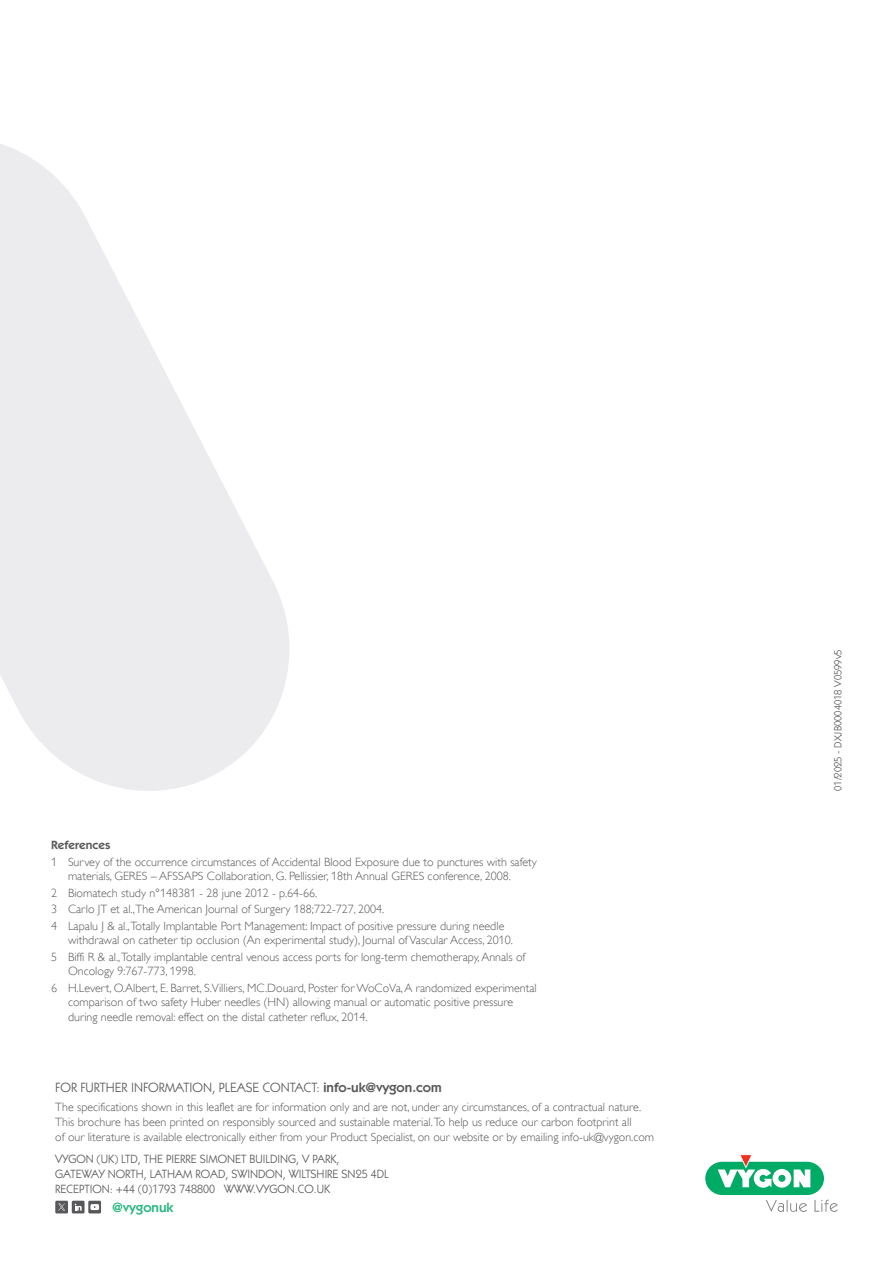
<style>
.page{position:relative;width:893px;height:1263px;background:#fff}
.page>*{position:absolute;margin:0;border:0;box-sizing:border-box;transform-origin:0 0}
.t1{font:13.5px "ITC Kabel Std";color:#57585a}
.t2{font:600 13.5px "ITC Kabel Std";color:#2ab782}
.t3{font:300 12px/14.4px "Gill Alt One";color:#57585a}
.t4{font:12px/15px "ITC Kabel Std";color:#57585a}
.t5{font:600 12px "ITC Kabel Std";color:#57585a}
.t6{font:10.5px "ITC Kabel Std";color:#57585a}
.s1{font-weight:600}
</style>
<div class="page">
<svg style="left:0;top:144px;width:289px;height:647px;fill:#ececee"></svg>
<div style="left:55px;top:1201px;width:13px;height:12px;background:#57585a"></div>
<svg style="left:58px;top:1203px;width:7px;height:7px"></svg>
<div style="left:72px;top:1201px;width:13px;height:12px;background:#57585a"></div>
<svg style="left:75px;top:1204px;width:7px;height:6px"></svg>
<div style="left:88px;top:1201px;width:13px;height:12px;background:#57585a"></div>
<svg style="left:90px;top:1204px;width:9px;height:6px"></svg>
<svg style="left:705px;top:1154px;width:133px;height:58px"></svg>
<p class="t5" style="left:51px;top:838px;width:61px">References</p>
<p class="t3" style="left:68px;top:855px;width:470px;text-indent:-17px">1 Survey of the occurrence circumstances of Accidental Blood Exposure due to punctures with safety materials, GERES – AFSSAPS Collaboration, G. Pellissier, 18th Annual GERES conference, 2008.</p>
<p class="t3" style="left:51px;top:885px;width:268px">2 Biomatech study n°148381 - 28 june 2012 - p.64-66.</p>
<p class="t3" style="left:51px;top:902px;width:335px">3 Carlo JT et al.,The American Journal of Surgery 188;722-727, 2004.</p>
<p class="t3" style="left:68px;top:919px;width:446px;text-indent:-17px">4 Lapalu J &amp; al.,Totally Implantable Port Management: Impact of positive pressure during needle withdrawal on catheter tip occlusion (An experimental study), Journal of Vascular Access, 2010.</p>
<p class="t3" style="left:68px;top:949px;width:459px;text-indent:-17px">5 Biffi R &amp; al.,Totally implantable central venous access ports for long-term chemotherapy, Annals of<br>Oncology 9:767-773, 1998.</p>
<p class="t3" style="left:68px;top:980px;width:470px;text-indent:-17px">6 H.Levert, O.Albert, E. Barret, S.Villiers, MC.Douard, Poster for WoCoVa, A randomized experimental comparison of two safety Huber needles (HN) allowing manual or automatic positive pressure during needle removal: effect on the distal catheter reflux, 2014.</p>
<p class="t1" style="left:55px;top:1079px;width:388px">FOR FURTHER INFORMATION, PLEASE CONTACT: <span class="s1">info-uk@vygon.com</span></p>
<p class="t3" style="left:55px;top:1100px;width:600px;line-height:15px">The specifications shown in this leaflet are for information only and are not, under any circumstances, of a contractual nature.<br>This brochure has been printed on responsibly sourced and sustainable material.To help us reduce our carbon footprint all<br>of our literature is available electronically either from your Product Specialist, on our website or by emailing info-uk@vygon.com</p>
<p class="t4" style="left:55px;top:1151px;width:335px">VYGON (UK) LTD, THE PIERRE SIMONET BUILDING, V PARK,<br>GATEWAY NORTH, LATHAM ROAD, SWINDON, WILTSHIRE SN25 4DL<br>RECEPTION: +44 (0)1793 748800 WWW.VYGON.CO.UK</p>
<p class="t2" style="left:112px;top:1199px;width:63px">@vygonuk</p>
<p class="t6" style="left:832px;top:791px;width:143px;rotate:-90deg">01/2025 - DXJB0004018 V0599v5</p>
</div>
